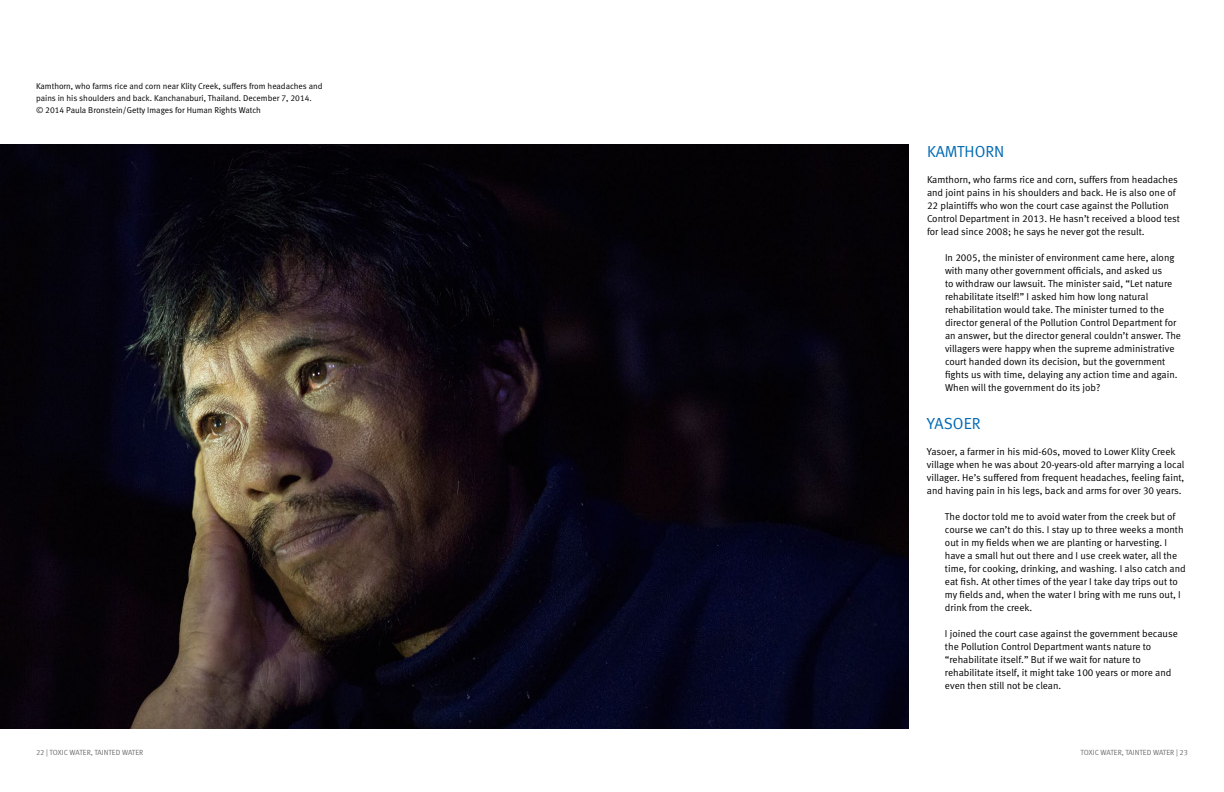
<style>
.page{position:relative;width:1224px;height:792px;background:#fff}
.page>*{position:absolute;margin:0;border:0;box-sizing:border-box;transform-origin:0 0}
.t1{font:16px "Meta Normal LF";color:#0069b3}
.t2{font:10px/13px "Meta Normal LF";color:#000}
.t3{font:8.5px/12px "Meta Normal LF";color:#000}
.t4{font:7.5px "Meta Normal LF";color:#6d6e71}
</style>
<div class="page">
<img style="left:0;top:144px;width:909px;height:585px">
<p class="t3" style="left:36px;top:80px;width:288px">Kamthorn, who farms rice and corn near Klity Creek, suffers from headaches and pains in his shoulders and back. Kanchanaburi, Thailand. December 7, 2014.<br>© 2014 Paula Bronstein/Getty Images for H uman Rights Watch</p>
<h1 class="t1" style="left:927px;top:142px;width:58px">Kamthorn</h1>
<p class="t2" style="left:927px;top:173px;width:254px">Kamthorn, who farms rice and corn, suffers from headaches and joint pains in his shoulders and back. He is also one of 22 plaintiffs who won the court case against the Pollution Control Department in 2013. H e hasn’t received a blood test for lead since 2008; he says he never got the result.</p>
<p class="t2" style="left:945px;top:251px;width:238px">In 2005, the minister of environment came here, along with many other government officials, and asked us<br>to withdraw our lawsuit. The minister said, “Let nature rehabilitate itself!” I asked him how long natural rehabilitation would take. The minister turned to the director general of the Pollution Control Department for an answer, but the director general couldn’t answer. The villagers were happy when the supreme administrative court handed down its decision, but the government fights us with time, delaying any action time and again.<br>When will the government do its job?</p>
<h1 class="t1" style="left:927px;top:414px;width:36px">Yasoer</h1>
<p class="t2" style="left:927px;top:445px;width:259px">Yasoer, a farmer in his mid-60s, moved to Lower Klity Creek village when he was about 20-years-old after marrying a local villager. H e’s suffered from frequent headaches, feeling faint, and having pain in his legs, back and arms for over 30 years.</p>
<p class="t2" style="left:945px;top:510px;width:242px">The doctor told me to avoid water from the creek but of course we can’t do this. I stay up to three weeks a month out in my fields when we are planting or harvesting. I have a small hut out there and I use creek water, all the time, for cooking, drinking, and washing. I also catch and eat fish. At other times of the year I take day trips out to my fields and, when the water I bring with me runs out, I drink from the creek.</p>
<p class="t2" style="left:945px;top:627px;width:234px">I joined the court case against the government because the Pollution Control Department wants nature to “rehabilitate itself.” But if we wait for nature to rehabilitate itself, it might take 100 years or more and even then still not be clean.</p>
<p class="t4" style="left:36px;top:749px;width:109px">22 | TOXIC WATER, TAINTED WATER</p>
<p class="t4" style="left:1081px;top:749px;width:109px">TOXIC WATER, TAINTED WATER | 23</p>
</div>
